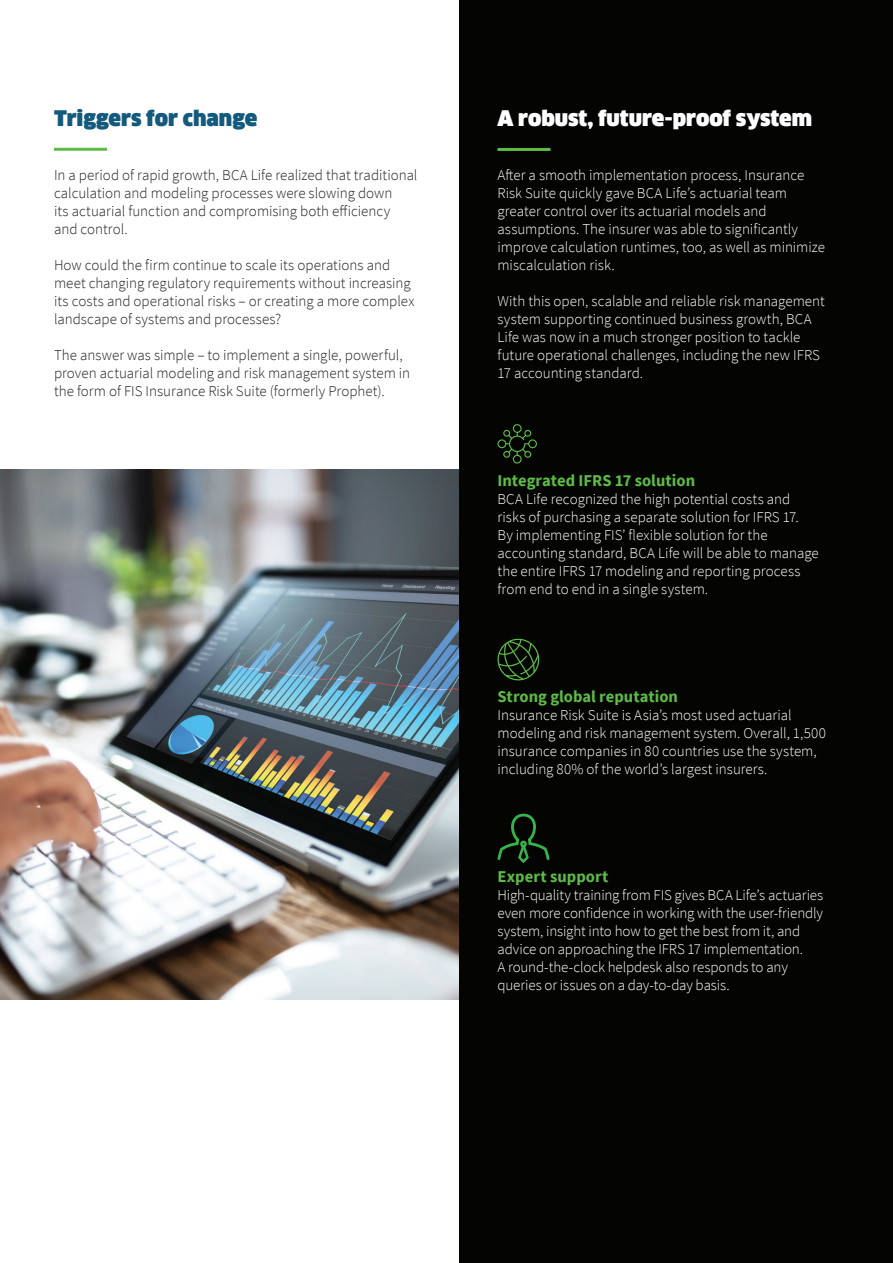
<style>
.page{position:relative;width:893px;height:1263px;background:#fff}
.page>*{position:absolute;margin:0;border:0;box-sizing:border-box;transform-origin:0 0}
.t1{font:900 21px "Clan Offc Pro";letter-spacing:-.005em;color:#fff}
.t2{font:900 21px "Clan Offc Pro";color:#145a7d}
.t3{font:700 16.5px "Source Sans Pro";letter-spacing:.005em;color:#5dbb46}
.t4{font:300 15px/18px "Source Sans Pro";color:#fff}
.t5{font:300 15px/18px "Source Sans Pro";color:#231f20}
</style>
<div class="page">
<img style="left:0;top:469px;width:459px;height:530px">
<div style="left:459px;top:0;width:434px;height:1263px;background:#040503"></div>
<hr style="left:497px;top:148px;width:53px;height:3px;background:#5dbb46">
<hr style="left:54px;top:148px;width:53px;height:3px;background:#5dbb46">
<svg style="left:497px;top:424px;width:40px;height:39px"></svg>
<svg style="left:497px;top:638px;width:42px;height:42px"></svg>
<svg style="left:497px;top:813px;width:53px;height:51px"></svg>
<h1 class="t2" style="left:54px;top:106px;width:205px">Triggers for change</h1>
<p class="t5" style="left:54px;top:166px;width:365px">In a period of rapid growth, BCA Life realized that traditional calculation and modeling processes were slowing down<br>its actuarial function and compromising both efficiency and control.</p>
<p class="t5" style="left:54px;top:256px;width:362px">How could the firm continue to scale its operations and meet changing regulatory requirements without increasing its costs and operational risks – or creating a more complex landscape of systems and processes?</p>
<p class="t5" style="left:54px;top:346px;width:358px">The answer was simple – to implement a single, powerful, proven actuarial modeling and risk management system in the form of FIS Insurance Risk Suite (formerly Prophet).</p>
<h1 class="t1" style="left:497px;top:106px;width:316px">A robust, future-proof system</h1>
<p class="t4" style="left:497px;top:166px;width:329px">After a smooth implementation process, Insurance Risk Suite quickly gave BCA Life’s actuarial team greater control over its actuarial models and assumptions. The insurer was able to significantly improve calculation runtimes, too, as well as minimize miscalculation risk.</p>
<p class="t4" style="left:497px;top:292px;width:329px">With this open, scalable and reliable risk management system supporting continued business growth, BCA Life was now in a much stronger position to tackle future operational challenges, including the new IFRS 17 accounting standard.</p>
<p class="t3" style="left:497px;top:469px;width:199px">Integrated IFRS 17 solution</p>
<p class="t4" style="left:497px;top:490px;width:323px">BCA Life recognized the high potential costs and risks of purchasing a separate solution for IFRS 17.<br>By implementing FIS’ flexible solution for the accounting standard, BCA Life will be able to manage the entire IFRS 17 modeling and reporting process from end to end in a single system.</p>
<p class="t3" style="left:497px;top:685px;width:182px">Strong global reputation</p>
<p class="t4" style="left:497px;top:706px;width:330px">Insurance Risk Suite is Asia’s most used actuarial modeling and risk management system. Overall, 1,500 insurance companies in 80 countries use the system, including 80% of the world’s largest insurers.</p>
<p class="t3" style="left:497px;top:865px;width:113px">Expert support</p>
<p class="t4" style="left:497px;top:886px;width:327px">High-quality training from FIS gives BCA Life’s actuaries even more confidence in working with the user-friendly system, insight into how to get the best from it, and advice on approaching the IFRS 17 implementation.<br>A round-the-clock helpdesk also responds to any queries or issues on a day-to-day basis.</p>
</div>
